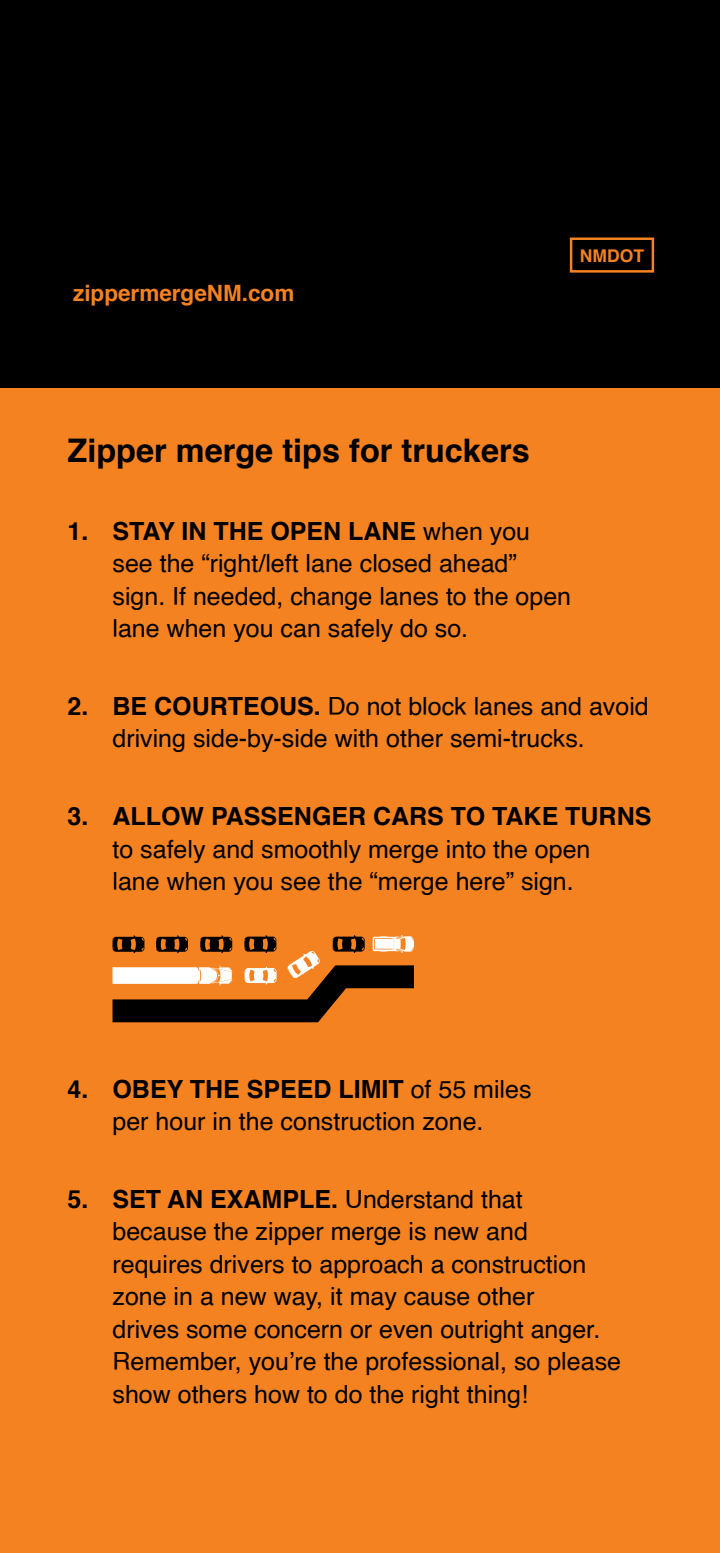
<style>
.page{position:relative;width:720px;height:1553px;background:#fff}
.page>*{position:absolute;margin:0;border:0;box-sizing:border-box;transform-origin:0 0}
.t1{font:700 32.5px "Helvetica";color:#000}
.t2{font:25px/32.5px "Helvetica";color:#000}
.t3{font:700 25px "Helvetica";color:#000}
.t4{font:700 22.5px "Helvetica";color:#f58220}
.t5{font:700 17.5px "Helvetica";color:#f58220}
.s1{font-weight:700}
</style>
<div class="page">
<div style="left:0;top:377px;width:720px;height:1175px;background:#f58220"></div>
<div style="left:0;top:0;width:720px;height:387px;background:#000"></div>
<div style="left:570px;top:237px;width:84px;height:36px;border:2px solid #f58220"></div>
<svg style="left:113px;top:935px;width:301px;height:87px"></svg>
<p class="t4" style="left:73px;top:274px;width:223px">zippermergeNM.com</p>
<p class="t5" style="left:580px;top:241px;width:66px">NMDOT</p>
<h1 class="t1" style="left:68px;top:425px;width:464px">Zipper merge tips for truckers</h1>
<p class="t2" style="left:112px;top:515px;width:460px;text-indent:-45px"><span class="s1">1. STAY IN THE OPEN LANE</span> when you see the “right/left lane closed ahead” sign. If needed, change lanes to the open lane when you can safely do so.</p>
<p class="t2" style="left:112px;top:690px;width:538px;text-indent:-45px"><span class="s1">2. BE COURTEOUS.</span> Do not block lanes and avoid driving side-by-side with other semi-trucks.</p>
<p class="t3" style="left:68px;top:796px;width:585px">3. ALLOW PASSENGER CARS TO TAKE TURNS</p>
<p class="t2" style="left:112px;top:833px;width:480px">to safely and smoothly merge into the open lane when you see the “merge here” sign.</p>
<p class="t2" style="left:68px;top:1073px;width:466px;text-align:center"><span class="s1">4. OBEY THE SPEED LIMIT</span> of 55 miles per hour in the construction zone.</p>
<p class="t2" style="left:112px;top:1183px;width:510px;text-indent:-45px"><span class="s1">5. SET AN EXAMPLE.</span> Understand that because the zipper merge is new and requires drivers to approach a construction zone in a new way, it may cause other<br>drives some concern or even outright anger.<br>Remember, you’re the professional, so please show others how to do the right thing!</p>
</div>
